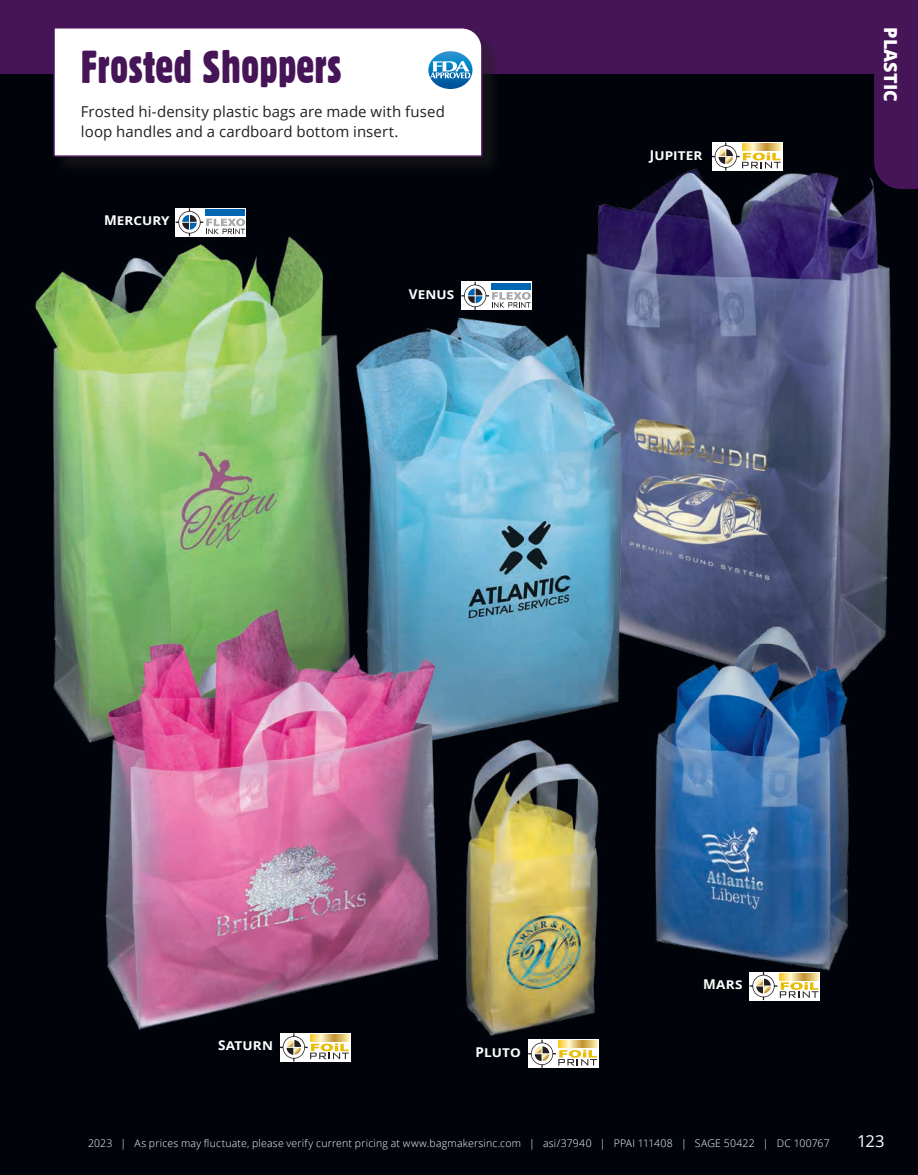
<style>
.page{position:relative;width:918px;height:1175px;background:#fff}
.page>*{position:absolute;margin:0;border:0;box-sizing:border-box;transform-origin:0 0}
.t1{font:45px "Gothic 821 Condensed BT";color:#461558}
.t2{font:800 18px "Open Sans";letter-spacing:.01em;color:#fff}
.t3{font:16.5px "Open Sans";color:#fff}
.t4{font:15px/19.5px "Open Sans";letter-spacing:.005em;color:#231f20}
.t5{font:700 12.15px "Open Sans";letter-spacing:.01em;color:#fff;scale:1.11 1}
.t6{font:300 10.5px "Open Sans";letter-spacing:.02em;color:#fff}
.s1{font-size:13.5px}
</style>
<div class="page">
<div style="left:0;top:8px;width:918px;height:1166px;background:#00040a"></div>
<div style="left:0;top:0;width:918px;height:74px;background:#461558"></div>
<div style="left:874px;top:74px;width:44px;height:58px;background:#461558"></div>
<div style="left:56px;top:29px;width:446px;height:147px;background:#231f20;opacity:.5"></div>
<div style="left:53px;top:28px;width:430px;height:130px;background:#fff"></div>
<img style="left:585px;top:132px;width:333px;height:513px">
<img style="left:384px;top:287px;width:289px;height:435px">
<img style="left:35px;top:223px;width:349px;height:475px">
<img style="left:631px;top:603px;width:246px;height:382px">
<img style="left:60px;top:592px;width:409px;height:455px">
<img style="left:446px;top:722px;width:153px;height:325px">
<svg style="left:428px;top:51px;width:44px;height:38px;background:#6dadd5"></svg>
<svg style="left:712px;top:142px;width:69px;height:29px;background:#ded8c3"></svg>
<svg style="left:742px;top:144px;width:39px;height:7px"></svg>
<svg style="left:349px;top:1033px;width:1px;height:28px"></svg>
<svg style="left:280px;top:1033px;width:69px;height:28px;background:#ddd7c1"></svg>
<svg style="left:310px;top:1034px;width:39px;height:7px"></svg>
<div style="left:750px;top:972px;width:70px;height:28px;background:#fff"></div>
<svg style="left:750px;top:972px;width:69px;height:28px"></svg>
<svg style="left:780px;top:973px;width:39px;height:7px"></svg>
<svg style="left:597px;top:1039px;width:2px;height:28px"></svg>
<svg style="left:528px;top:1039px;width:69px;height:28px;background:#ded6bf"></svg>
<svg style="left:558px;top:1041px;width:39px;height:6px"></svg>
<div style="left:176px;top:208px;width:70px;height:28px;background:#fff"></div>
<svg style="left:176px;top:208px;width:69px;height:28px"></svg>
<div style="left:206px;top:209px;width:39px;height:7px;background:#0065b2"></div>
<div style="left:461px;top:282px;width:71px;height:28px;background:#fff"></div>
<svg style="left:461px;top:282px;width:70px;height:28px"></svg>
<div style="left:492px;top:283px;width:39px;height:7px;background:#0065b2"></div>
<h1 class="t1" style="left:81px;top:39px;width:262px">Frosted Shoppers</h1>
<h3 class="t4" style="left:81px;top:102px;width:366px">Frosted hi-density plastic bags are made with fused loop handles and a cardboard bottom insert.</h3>
<p class="t5" style="left:104px;top:212px;width:61px"><span class="s1">M</span>ERCURY</p>
<p class="t5" style="left:409px;top:286px;width:42px"><span class="s1">V</span>ENUS</p>
<p class="t5" style="left:650px;top:147px;width:49px"><span class="s1">J</span>UPITER</p>
<h2 class="t2" style="left:904px;top:27px;width:76px;rotate:90deg">PLASTIC</h2>
<p class="t5" style="left:218px;top:1037px;width:51px"><span class="s1">S</span>ATURN</p>
<p class="t5" style="left:476px;top:1043px;width:42px"><span class="s1">P</span>LUTO</p>
<p class="t5" style="left:703px;top:976px;width:37px"><span class="s1">M</span>ARS</p>
<p class="t6" style="left:88px;top:1136px;width:743px">2023 | As prices may fluctuate, please verify current pricing at www.bagmakersinc.com | asi/37940 | PPAI 111408 | SAGE 50422 | DC 100767</p>
<h3 class="t3" style="left:857px;top:1129px;width:29px">123</h3>
</div>
